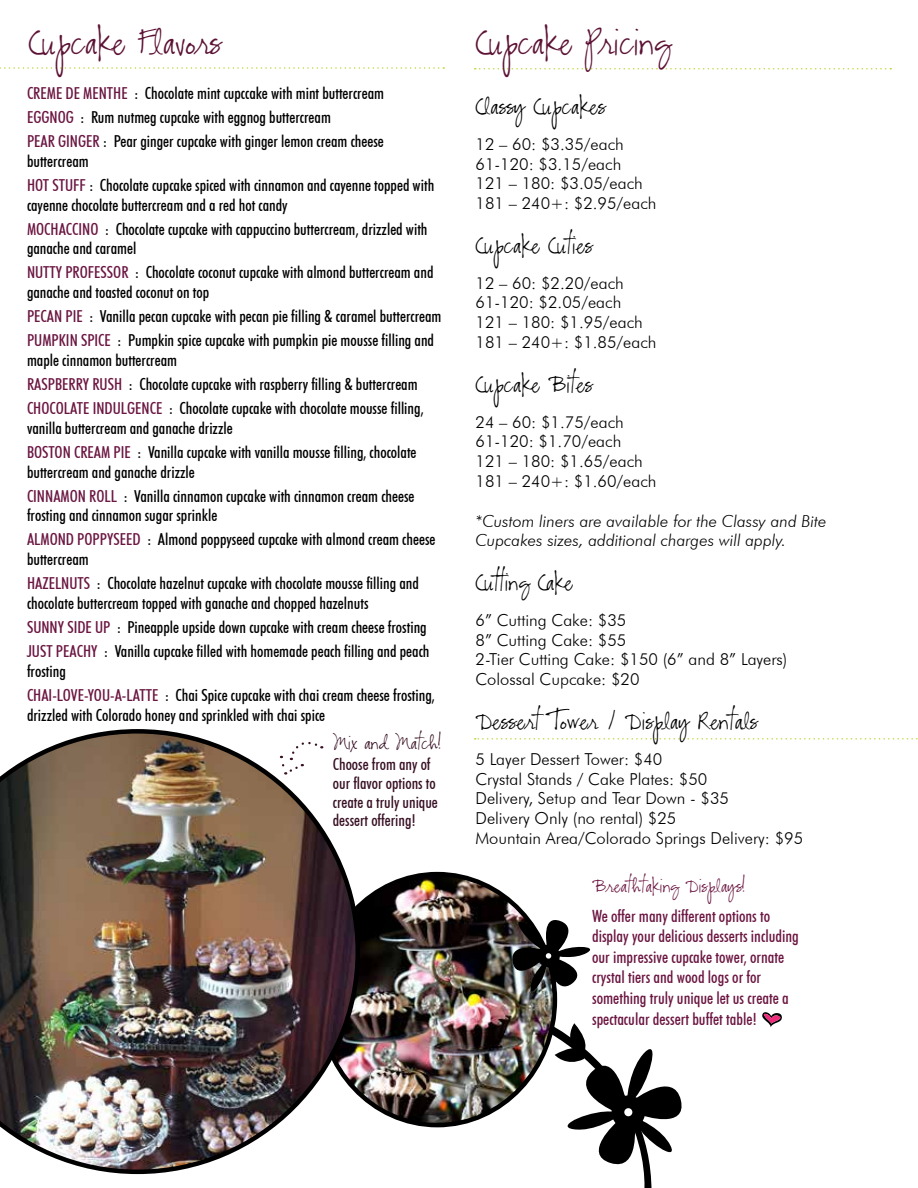
<style>
.page{position:relative;width:918px;height:1188px;background:#fff}
.page>*{position:absolute;margin:0;border:0;box-sizing:border-box;transform-origin:0 0}
.t1{font:36px "CK Alis Hand";color:#5c1234}
.t2{font:24px "CK Alis Hand";color:#000}
.t3{font:18.75px "CK Alis Hand";color:#6b1641}
.t4{font:18.75px "CK Alis Hand";color:#381023}
.t5{font:500 condensed 16.8px/20.5px "Futura BT";color:#6b1641}
.t6{font:500 condensed 16.5px/24px "Futura BT";color:#000}
.t7{font:300 16.5px/19.8px "Futura BT";color:#000}
.t8{font:italic 300 16.5px/19.8px "Futura BT";color:#000}
.t9{font:500 condensed 16.35px/18.8px "Futura BT";color:#381023}
.s1{color:#6b1641}
</style>
<div class="page">
<svg style="left:475px;top:738px;width:443px;height:2px"></svg>
<svg style="left:555px;top:1023px;width:127px;height:165px"></svg>
<div style="left:624px;top:1108px;width:8px;height:8px;background:#fff;border-radius:50%"></div>
<img style="left:360px;top:874px;width:195px;height:251px">
<img style="left:509px;top:914px;width:82px;height:86px">
<svg style="left:475px;top:68px;width:416px;height:2px"></svg>
<svg style="left:0;top:67px;width:444px;height:2px"></svg>
<img style="left:0;top:729px;width:360px;height:445px">
<svg style="left:762px;top:1012px;width:20px;height:15px"></svg>
<svg style="left:333px;top:733px;width:25px;height:20px"></svg>
<svg style="left:280px;top:739px;width:42px;height:36px"></svg>
<h1 class="t1" style="left:28px;top:21px;width:194px">Cupcake Flavors</h1>
<p class="t6" style="left:27px;top:81px;width:359px"><span class="s1">CREME DE MENTHE</span> : Chocolate mint cupccake with mint buttercream<br><span class="s1">EGGNOG</span> : Rum nutmeg cupcake with eggnog buttercream<br><span class="s1">PEAR GINGER</span> : Pear ginger cupcake with ginger lemon cream cheese</p>
<p class="t6" style="left:27px;top:149px;width:409px">buttercream<br><span class="s1">HOT STUFF</span> : Chocolate cupcake spiced with cinnamon and cayenne topped with</p>
<p class="t6" style="left:27px;top:193px;width:402px">cayenne chocolate buttercream and a red hot candy<br><span class="s1">MOCHACCINO</span> : Chocolate cupcake with cappuccino buttercream, drizzled with</p>
<p class="t6" style="left:27px;top:236px;width:408px">ganache and caramel<br><span class="s1">NUTTY PROFESSOR</span> : Chocolate coconut cupcake with almond buttercream and</p>
<p class="t6" style="left:27px;top:280px;width:416px">ganache and toasted coconut on top<br><span class="s1">PECAN PIE</span> : Vanilla pecan cupcake with pecan pie filling &amp; caramel buttercream<br><span class="s1">PUMPKIN SPICE</span> : Pumpkin spice cupcake with pumpkin pie mousse filling and</p>
<p class="t6" style="left:27px;top:348px;width:398px">maple cinnamon buttercream<br><span class="s1">RASPBERRY RUSH</span> : Chocolate cupcake with raspberry filling &amp; buttercream<br><span class="s1">CHOCOLATE INDULGENCE</span> : Chocolate cupcake with chocolate mousse filling,</p>
<p class="t6" style="left:27px;top:416px;width:391px">vanilla buttercream and ganache drizzle<br><span class="s1">BOSTON CREAM PIE</span> : Vanilla cupcake with vanilla mousse filling, chocolate</p>
<p class="t6" style="left:27px;top:460px;width:389px">buttercream and ganache drizzle<br><span class="s1">CINNAMON ROLL</span> : Vanilla cinnamon cupcake with cinnamon cream cheese</p>
<p class="t6" style="left:27px;top:503px;width:410px">frosting and cinnamon sugar sprinkle<br><span class="s1">ALMOND POPPYSEED</span> : Almond poppyseed cupcake with almond cream cheese</p>
<p class="t6" style="left:27px;top:547px;width:393px">buttercream<br><span class="s1">HAZELNUTS</span> : Chocolate hazelnut cupcake with chocolate mousse filling and</p>
<p class="t6" style="left:27px;top:591px;width:404px">chocolate buttercream topped with ganache and chopped hazelnuts<br><span class="s1">SUNNY SIDE UP</span> : Pineapple upside down cupcake with cream cheese frosting<br><span class="s1">JUST PEACHY</span> : Vanilla cupcake filled with homemade peach filling and peach</p>
<p class="t6" style="left:27px;top:659px;width:409px">frosting<br><span class="s1">CHAI-LOVE-YOU-A-LATTE</span> : Chai Spice cupcake with chai cream cheese frosting,</p>
<p class="t6" style="left:27px;top:703px;width:300px">drizzled with Colorado honey and sprinkled with chai spice</p>
<p class="t4" style="left:333px;top:732px;width:112px">Mix and Match!</p>
<p class="t9" style="left:333px;top:755px;width:106px">Choose from any of our flavor options to create a truly unique dessert offering!</p>
<h1 class="t1" style="left:476px;top:21px;width:197px">Cupcake Pricing</h1>
<h2 class="t2" style="left:476px;top:91px;width:132px">Classy Cupcakes</h2>
<p class="t7" style="left:476px;top:134px;width:183px">12 – 60: $3.35/each<br>61-120: $3.15/each<br>121 – 180: $3.05/each<br>181 – 240+: $2.95/each</p>
<h2 class="t2" style="left:476px;top:230px;width:119px">Cupcake Cuties</h2>
<p class="t7" style="left:476px;top:273px;width:183px">12 – 60: $2.20/each<br>61-120: $2.05/each<br>121 – 180: $1.95/each<br>181 – 240+: $1.85/each</p>
<h2 class="t2" style="left:476px;top:369px;width:118px">Cupcake Bites</h2>
<p class="t7" style="left:476px;top:412px;width:183px">24 – 60: $1.75/each<br>61-120: $1.70/each<br>121 – 180: $1.65/each<br>181 – 240+: $1.60/each</p>
<p class="t8" style="left:476px;top:511px;width:353px">*Custom liners are available for the Classy and Bite<br>Cupcakes sizes, additional charges will apply.</p>
<h2 class="t2" style="left:476px;top:567px;width:99px">Cutting Cake</h2>
<p class="t7" style="left:476px;top:610px;width:313px">6” Cutting Cake: $35<br>8” Cutting Cake: $55<br>2-Tier Cutting Cake: $150 (6” and 8” Layers)<br>Colossal Cupcake: $20</p>
<h2 class="t2" style="left:476px;top:706px;width:283px">Dessert Tower / Display Rentals</h2>
<p class="t7" style="left:476px;top:749px;width:329px">5 Layer Dessert Tower: $40<br>Crystal Stands / Cake Plates: $50<br>Delivery, Setup and Tear Down - $35<br>Delivery Only (no rental) $25<br>Mountain Area/Colorado Springs Delivery: $95</p>
<p class="t3" style="left:592px;top:874px;width:156px">Breathtaking Displays!</p>
<p class="t5" style="left:592px;top:905px;width:208px">We offer many different options to display your delicious desserts including our impressive cupcake tower, ornate crystal tiers and wood logs or for something truly unique let us create a spectacular dessert buffet table!</p>
</div>
